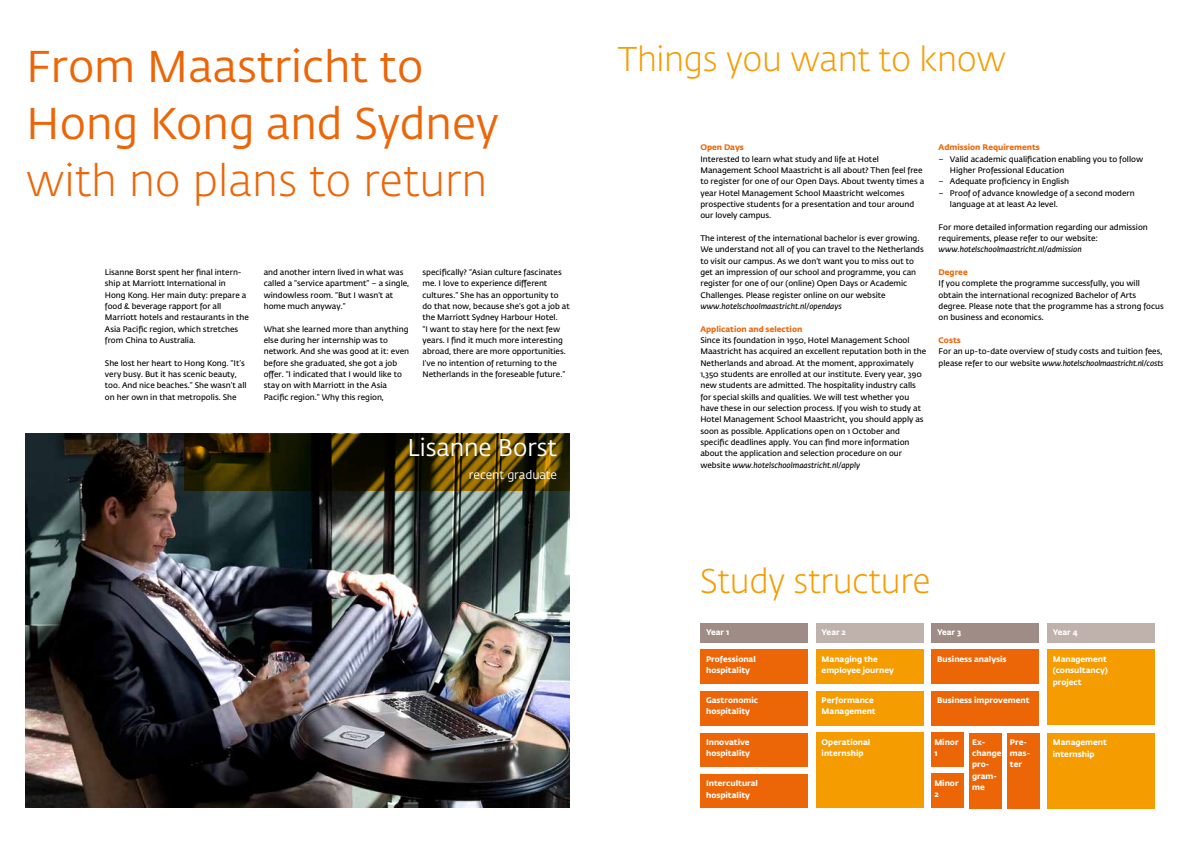
<style>
.page{position:relative;width:1191px;height:842px;background:#fff}
.page>*{position:absolute;margin:0;border:0;box-sizing:border-box;transform-origin:0 0}
.t1{font:44px/56.7px "Fedra Sans Std";color:#ec6608}
.t2{font:300 44px "Fedra Sans Std";color:#ec6608}
.t3{font:300 34px "Fedra Sans Std";letter-spacing:-.01em;color:#f59c00}
.t4{font:24px "Fedra Sans Std";color:#fff}
.t5{font:12px "Fedra Sans Std";letter-spacing:-.01em;color:#fff}
.t6{font:600 8px/11.3px "Fedra Sans Std";color:#000}
.t7{font:700 8px/11.3px "Fedra Sans Std";color:#fff}
.t8{font:italic 600 8px "Fedra Sans Std";color:#000}
.t9{font:700 8px "Fedra Sans Std";color:#ec6608}
.s1{font-style:italic}
</style>
<div class="page">
<img style="left:26px;top:434px;width:544px;height:374px">
<svg style="left:184px;top:434px;width:386px;height:56px;background:#372a00"></svg>
<div style="left:700px;top:650px;width:108px;height:34px;background:#ec6608"></div>
<div style="left:816px;top:650px;width:107px;height:34px;background:#f59c00"></div>
<div style="left:700px;top:623px;width:108px;height:20px;background:#9f8c86"></div>
<div style="left:816px;top:623px;width:107px;height:20px;background:#bfb1ac"></div>
<div style="left:931px;top:623px;width:108px;height:20px;background:#9f8c86"></div>
<div style="left:1047px;top:623px;width:107px;height:20px;background:#bfb1ac"></div>
<div style="left:1047px;top:650px;width:107px;height:75px;background:#f59c00"></div>
<div style="left:1047px;top:733px;width:107px;height:76px;background:#f59c00"></div>
<div style="left:816px;top:733px;width:107px;height:75px;background:#f59c00"></div>
<div style="left:700px;top:691px;width:108px;height:34px;background:#ec6608"></div>
<div style="left:816px;top:691px;width:107px;height:34px;background:#f59c00"></div>
<div style="left:700px;top:733px;width:108px;height:33px;background:#ec6608"></div>
<div style="left:931px;top:733px;width:33px;height:34px;background:#ec6608"></div>
<div style="left:931px;top:774px;width:33px;height:34px;background:#ec6608"></div>
<div style="left:969px;top:733px;width:32px;height:76px;background:#ec6608"></div>
<div style="left:1007px;top:733px;width:32px;height:76px;background:#ec6608"></div>
<div style="left:700px;top:774px;width:108px;height:34px;background:#ec6608"></div>
<div style="left:931px;top:650px;width:108px;height:34px;background:#ec6608"></div>
<div style="left:931px;top:691px;width:108px;height:34px;background:#ec6608"></div>
<h1 class="t1" style="left:26px;top:39px;width:474px">From Maastricht to<br>Hong Kong and Sydney</h1>
<h1 class="t2" style="left:26px;top:154px;width:463px">with no plans to return</h1>
<p class="t6" style="left:105px;top:267px;width:145px">Lisanne Borst spent her final intern&shy;ship at Marriott International in<br>Hong Kong. Her main duty: prepare a food &amp; beverage rapport for all Marriott hotels and restaurants in the Asia Pacific region, which stretches from China to Australia.</p>
<p class="t6" style="left:105px;top:357px;width:143px">She lost her heart to Hong Kong. “It’s very busy. But it has scenic beauty, too. And nice beaches.” She wasn’t all on her own in that metropolis. She</p>
<p class="t6" style="left:264px;top:267px;width:147px">and another intern lived in what was called a “service apartment” – a single, windowless room. “But I wasn’t at home much anyway.”</p>
<p class="t6" style="left:264px;top:323px;width:147px">What she learned more than anything else during her internship was to network. And she was good at it: even before she graduated, she got a job offer. “I indicated that I would like to stay on with Marriott in the Asia Pacific region.” Why this region,</p>
<p class="t6" style="left:422px;top:267px;width:149px">specifically? “Asian culture fascinates me. I love to experience different cultures.” She has an opportunity to do that now, because she’s got a job at the Marriott Sydney Harbour Hotel.<br>“I want to stay here for the next few years. I find it much more interesting abroad, there are more opportunities.<br>I’ve no intention of returning to the Netherlands in the foreseable future.”</p>
<h3 class="t4" style="left:407px;top:434px;width:151px">Lisanne Borst</h3>
<h3 class="t5" style="left:469px;top:468px;width:90px">recent graduate</h3>
<h2 class="t3" style="left:618px;top:39px;width:389px">Things you want to know</h2>
<p class="t9" style="left:700px;top:142px;width:45px">Open Days</p>
<p class="t6" style="left:700px;top:153px;width:225px">Interested to learn what study and life at Hotel Management School Maastricht is all about? Then feel free to register for one of our Open Days. About twenty times a year Hotel Management School Maastricht welcomes prospective students for a presentation and tour around our lovely campus.</p>
<p class="t6" style="left:700px;top:233px;width:225px">The interest of the international bachelor is ever growing.<br>We understand not all of you can travel to the Netherlands to visit our campus. As we don’t want you to miss out to get an impression of our school and programme, you can register for one of our (online) Open Days or Academic Challenges. Please register online on our website</p>
<p class="t8" style="left:700px;top:301px;width:143px">www.hotelschoolmaastricht.nl/opendays</p>
<p class="t9" style="left:700px;top:324px;width:103px">Application and selection</p>
<p class="t6" style="left:700px;top:335px;width:227px">Since its foundation in 1950, Hotel Management School Maastricht has acquired an excellent reputation both in the Netherlands and abroad. At the moment, approximately 1,350 students are enrolled at our institute. Every year, 390 new students are admitted. The hospitality industry calls for special skills and qualities. We will test whether you have these in our selection process. If you wish to study at Hotel Management School Maastricht, you should apply as soon as possible. Applications open on 1 October and specific deadlines apply. You can find more information about the application and selection procedure on our website <span class="s1">www.hotelschoolmaastricht.nl/apply</span></p>
<p class="t9" style="left:938px;top:142px;width:103px">Admission Requirements</p>
<p class="t6" style="left:950px;top:153px;width:195px;text-indent:-11px">– Valid academic qualification enabling you to follow<br>Higher Professional Education</p>
<p class="t6" style="left:938px;top:176px;width:132px">– Adequate proficiency in English</p>
<p class="t6" style="left:950px;top:187px;width:186px;text-indent:-11px">– Proof of advance knowledge of a second modern language at at least A2 level.</p>
<p class="t6" style="left:938px;top:221px;width:211px">For more detailed information regarding our admission requirements, please refer to our website:</p>
<p class="t8" style="left:938px;top:245px;width:145px">www.hotelschoolmaastricht.nl/admission</p>
<p class="t9" style="left:938px;top:267px;width:31px">Degree</p>
<p class="t6" style="left:938px;top:278px;width:227px">If you complete the programme successfully, you will obtain the international recognized Bachelor of Arts degree. Please note that the programme has a strong focus on business and economics.</p>
<p class="t9" style="left:938px;top:335px;width:24px">Costs</p>
<p class="t6" style="left:938px;top:346px;width:227px">For an up-to-date overview of study costs and tuition fees, please refer to our website <span class="s1">www.hotelschoolmaastricht.nl/costs</span></p>
<h2 class="t3" style="left:700px;top:560px;width:232px">Study structure</h2>
<p class="t7" style="left:706px;top:626px;width:25px">Year 1</p>
<p class="t7" style="left:821px;top:626px;width:26px">Year 2</p>
<p class="t7" style="left:937px;top:626px;width:25px">Year 3</p>
<p class="t7" style="left:1052px;top:626px;width:26px">Year 4</p>
<p class="t7" style="left:1052px;top:653px;width:57px;text-align:justify">Management (consultancy) project</p>
<p class="t7" style="left:706px;top:653px;width:51px">Professional hospitality</p>
<p class="t7" style="left:821px;top:653px;width:74px">Managing the employee journey</p>
<p class="t7" style="left:937px;top:653px;width:71px">Business analysis</p>
<p class="t7" style="left:937px;top:694px;width:94px">Business improvement</p>
<p class="t7" style="left:706px;top:694px;width:53px">Gastronomic hospitality</p>
<p class="t7" style="left:821px;top:694px;width:56px">Performance<br>Management</p>
<p class="t7" style="left:706px;top:736px;width:45px">Innovative hospitality</p>
<p class="t7" style="left:934px;top:736px;width:26px">Minor<br>1</p>
<p class="t7" style="left:934px;top:777px;width:26px">Minor<br>2</p>
<p class="t7" style="left:821px;top:736px;width:50px">Operational internship</p>
<p class="t7" style="left:972px;top:736px;width:31px">Ex&shy;change pro&shy;gram&shy;me</p>
<p class="t7" style="left:1010px;top:736px;width:22px">Pre&shy;mas&shy;ter</p>
<p class="t7" style="left:1052px;top:737px;width:56px">Management internship</p>
<p class="t7" style="left:706px;top:778px;width:53px">Intercultural hospitality</p>
</div>
